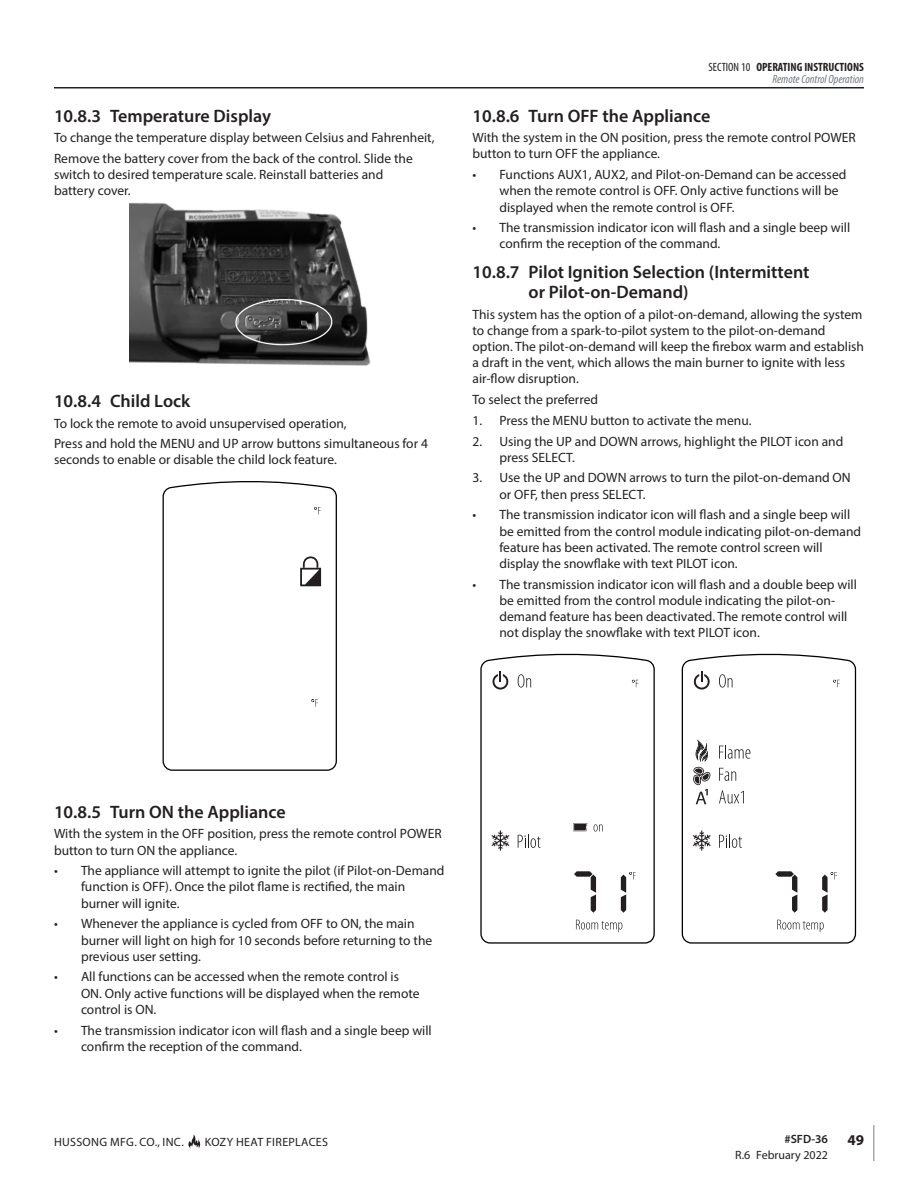
<style>
.page{position:relative;width:918px;height:1188px;background:#fff}
.page>*{position:absolute;margin:0;border:0;box-sizing:border-box;transform-origin:0 0}
.t1{font:600 18px/20.2px "Myriad Pro";color:#231f20}
.t2{font:700 15px "Myriad Pro";color:#231f20}
.Body_Paragraph{font:13.5px/16.2px "Myriad Pro";color:#231f20}
.t3{font:12px "Myriad Pro";letter-spacing:.02em;color:#231f20}
.t4{font:700 condensed 12px "Myriad Pro";color:#231f20}
.t5{font:italic condensed 12px "Myriad Pro";color:#737a81}
.t6{font:12px "Myriad Pro";color:#231f20}
.t7{font:600 12px "Myriad Pro";color:#231f20}
.s1{font-weight:400}
</style>
<div class="page">
<hr style="left:54px;top:87px;width:810px;height:1px;background:#231f20">
<hr style="left:873px;top:1125px;width:1px;height:36px;background:#a8a9ad">
<svg style="left:188px;top:1134px;width:12px;height:15px"></svg>
<img style="left:129px;top:203px;width:241px;height:163px">
<svg style="left:162px;top:481px;width:175px;height:290px"></svg>
<svg style="left:314px;top:507px;width:7px;height:7px"></svg>
<svg style="left:311px;top:699px;width:7px;height:8px"></svg>
<svg style="left:300px;top:554px;width:21px;height:32px"></svg>
<svg style="left:681px;top:653px;width:176px;height:291px"></svg>
<svg style="left:833px;top:680px;width:7px;height:7px"></svg>
<svg style="left:719px;top:833px;width:23px;height:16px"></svg>
<svg style="left:693px;top:830px;width:18px;height:21px"></svg>
<svg style="left:719px;top:790px;width:25px;height:15px"></svg>
<svg style="left:719px;top:672px;width:14px;height:18px"></svg>
<svg style="left:719px;top:745px;width:32px;height:17px"></svg>
<svg style="left:719px;top:768px;width:17px;height:16px"></svg>
<svg style="left:775px;top:871px;width:22px;height:42px"></svg>
<svg style="left:691px;top:671px;width:22px;height:19px"></svg>
<svg style="left:692px;top:740px;width:19px;height:64px"></svg>
<svg style="left:777px;top:919px;width:47px;height:13px"></svg>
<svg style="left:822px;top:872px;width:15px;height:41px"></svg>
<svg style="left:480px;top:653px;width:175px;height:291px"></svg>
<svg style="left:631px;top:680px;width:7px;height:7px"></svg>
<svg style="left:518px;top:833px;width:23px;height:16px"></svg>
<svg style="left:491px;top:830px;width:18px;height:21px"></svg>
<svg style="left:518px;top:672px;width:13px;height:18px"></svg>
<svg style="left:593px;top:823px;width:10px;height:10px"></svg>
<svg style="left:574px;top:871px;width:22px;height:42px"></svg>
<svg style="left:490px;top:671px;width:21px;height:19px"></svg>
<svg style="left:576px;top:919px;width:47px;height:13px"></svg>
<svg style="left:621px;top:872px;width:15px;height:41px"></svg>
<svg style="left:573px;top:823px;width:14px;height:8px"></svg>
<p class="t4" style="left:709px;top:59px;width:157px"><span class="s1">SECTION 10</span> OPERATING INSTRUCTIONS</p>
<p class="t1" style="left:54px;top:105px;width:219px">10.8.3 Temperature Display</p>
<p class="Body_Paragraph" style="left:54px;top:129px;width:382px">To change the temperature display between Celsius and Fahrenheit,</p>
<p class="Body_Paragraph" style="left:54px;top:150px;width:360px">Remove the battery cover from the back of the control. Slide the switch to desired temperature scale. Reinstall batteries and battery cover.</p>
<p class="t1" style="left:54px;top:390px;width:138px">10.8.4 Child Lock</p>
<p class="Body_Paragraph" style="left:54px;top:415px;width:294px">To lock the remote to avoid unsupervised operation,</p>
<p class="Body_Paragraph" style="left:54px;top:435px;width:375px">Press and hold the MENU and UP arrow buttons simultaneous for 4 seconds to enable or disable the child lock feature.</p>
<p class="t5" style="left:772px;top:71px;width:93px">Remote Control Operation</p>
<p class="t1" style="left:472px;top:105px;width:239px">10.8.6 Turn OFF the Appliance</p>
<p class="Body_Paragraph" style="left:472px;top:129px;width:385px">With the system in the ON position, press the remote control POWER button to turn OFF the appliance.</p>
<p class="Body_Paragraph" style="left:500px;top:166px;width:348px;text-indent:-27px">• Functions AUX1, AUX2, and Pilot-on-Demand can be accessed when the remote control is OFF. Only active functions will be displayed when the remote control is OFF.</p>
<p class="Body_Paragraph" style="left:500px;top:219px;width:352px;text-indent:-27px">• The transmission indicator icon will flash and a single beep will confirm the reception of the command.</p>
<p class="t1" style="left:529px;top:261px;width:282px;text-indent:-56px">10.8.7 Pilot Ignition Selection (Intermittent or Pilot-on-Demand)</p>
<p class="Body_Paragraph" style="left:472px;top:306px;width:393px">This system has the option of a pilot-on-demand, allowing the system to change from a spark-to-pilot system to the pilot-on-demand option. The pilot-on-demand will keep the firebox warm and establish a draft in the vent, which allows the main burner to ignite with less air-flow disruption.</p>
<p class="Body_Paragraph" style="left:472px;top:391px;width:127px">To select the preferred</p>
<p class="Body_Paragraph" style="left:472px;top:412px;width:281px">1. Press the MENU button to activate the menu.</p>
<p class="Body_Paragraph" style="left:500px;top:433px;width:345px;text-indent:-27px">2. Using the UP and DOWN arrows, highlight the PILOT icon and press SELECT.</p>
<p class="Body_Paragraph" style="left:500px;top:470px;width:353px;text-indent:-27px">3. Use the UP and DOWN arrows to turn the pilot-on-demand ON or OFF, then press SELECT.</p>
<p class="Body_Paragraph" style="left:500px;top:506px;width:363px;text-indent:-27px">• The transmission indicator icon will flash and a single beep will be emitted from the control module indicating pilot-on-demand feature has been activated. The remote control screen will display the snowflake with text PILOT icon.</p>
<p class="Body_Paragraph" style="left:500px;top:576px;width:359px;text-indent:-27px">• The transmission indicator icon will flash and a double beep will be emitted from the control module indicating the pilot-on&shy;demand feature has been deactivated. The remote control will not display the snowflake with text PILOT icon.</p>
<p class="t1" style="left:54px;top:801px;width:233px">10.8.5 Turn ON the Appliance</p>
<p class="Body_Paragraph" style="left:54px;top:826px;width:389px">With the system in the OFF position, press the remote control POWER button to turn ON the appliance.</p>
<p class="Body_Paragraph" style="left:81px;top:862px;width:365px;text-indent:-27px">• The appliance will attempt to ignite the pilot (if Pilot-on-Demand function is OFF). Once the pilot flame is rectified, the main burner will ignite.</p>
<p class="Body_Paragraph" style="left:81px;top:916px;width:353px;text-indent:-27px">• Whenever the appliance is cycled from OFF to ON, the main burner will light on high for 10 seconds before returning to the previous user setting.</p>
<p class="Body_Paragraph" style="left:81px;top:969px;width:340px;text-indent:-27px">• All functions can be accessed when the remote control is<br>ON. Only active functions will be displayed when the remote control is ON.</p>
<p class="Body_Paragraph" style="left:81px;top:1022px;width:352px;text-indent:-27px">• The transmission indicator icon will flash and a single beep will confirm the reception of the command.</p>
<p class="t7" style="left:784px;top:1131px;width:45px">#SFD-36</p>
<p class="t6" style="left:735px;top:1147px;width:94px">R.6 February 2022</p>
<p class="t3" style="left:54px;top:1134px;width:131px">HUSSONG MFG. CO., INC.</p>
<p class="t3" style="left:205px;top:1134px;width:125px">KOZY HEAT FIREPLACES</p>
<p class="t2" style="left:847px;top:1130px;width:18px">49</p>
</div>
